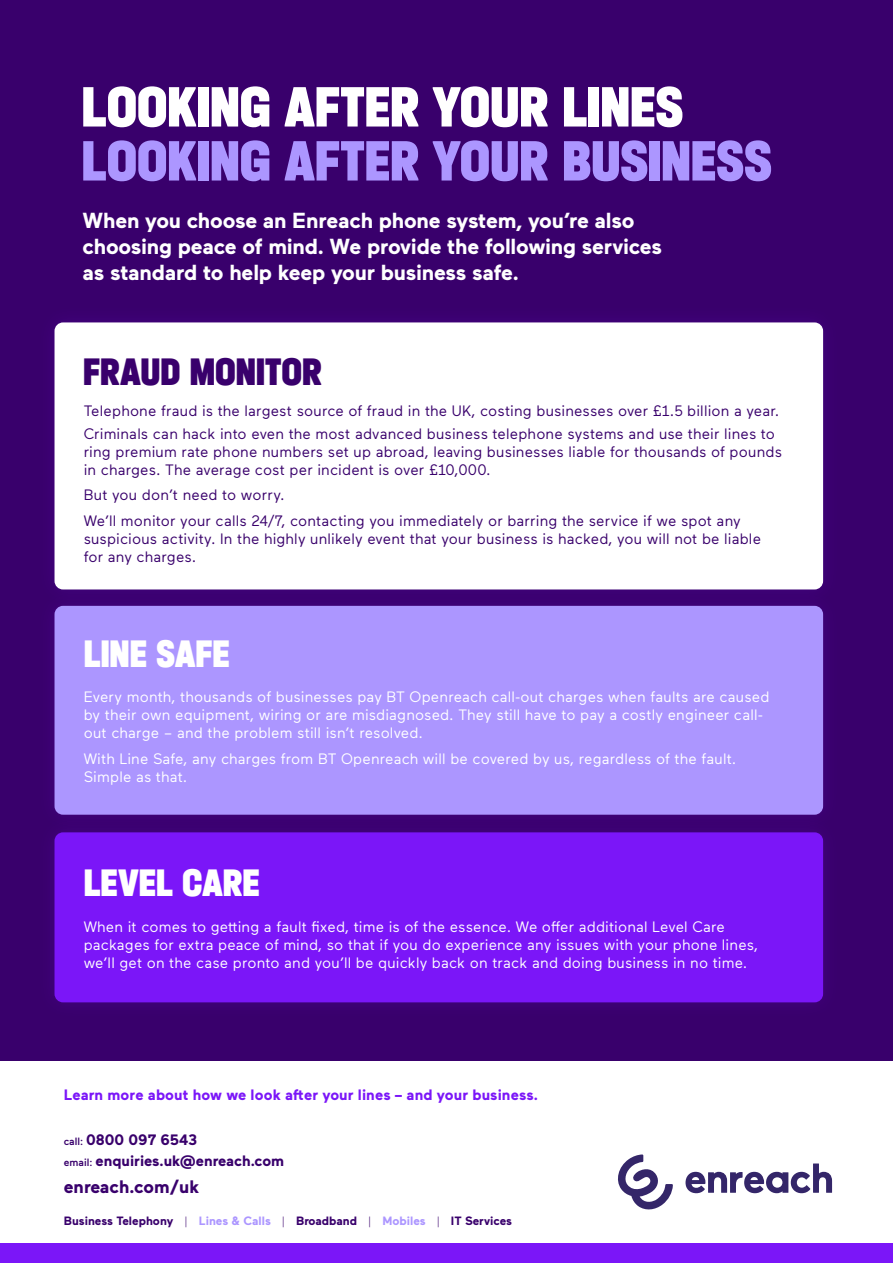
<style>
.page{position:relative;width:893px;height:1263px;background:#fff}
.page>*{position:absolute;margin:0;border:0;box-sizing:border-box;transform-origin:0 0}
.t1{font:900 60px/54px "Halvar Eng";letter-spacing:-.005em;color:#ac96ff}
.t2{font:900 40.5px "Halvar Eng";color:#fff}
.t3{font:900 40.5px "Halvar Eng";color:#39006c}
.t4{font:700 21.6px/26px "Maax";letter-spacing:-.01em;color:#fff}
.t5{font:700 18px "Maax";color:#39006c}
.t6{font:15px/18px "Maax";letter-spacing:.01em;color:#fff}
.t7{font:15px/18px "Maax";letter-spacing:.01em;color:#39006c}
.t8{font:700 15px "Maax";letter-spacing:.01em;color:#7b16f8}
.t9{font:700 15px "Maax";color:#39006c}
.t10{font:700 12px "Maax";color:#39006c}
.s1{color:#fff}
.s2{font-weight:500;font-size:10.5px}
.s3{font-weight:300}
.s4{color:#ac96ff}
</style>
<div class="page">
<div style="left:0;top:0;width:893px;height:1060px;background:#39006c"></div>
<div style="left:55px;top:606px;width:768px;height:209px;background:#ac96ff;border-radius:9px"></div>
<div style="left:36px;top:303px;width:806px;height:305px;background:#3b0072"></div>
<div style="left:55px;top:322px;width:768px;height:267px;background:#fff;border-radius:9px"></div>
<svg style="left:618px;top:1154px;width:55px;height:56px"></svg>
<svg style="left:685px;top:1163px;width:147px;height:30px"></svg>
<div style="left:0;top:1244px;width:893px;height:19px;background:#7b16f8"></div>
<div style="left:36px;top:813px;width:806px;height:208px;background:#3b0072"></div>
<div style="left:55px;top:832px;width:768px;height:170px;background:#7b16f8;border-radius:9px"></div>
<p class="t1" style="left:82px;top:78px;width:692px"><span class="s1">LOOKING AFTER YOUR LINES<br></span>LOOKING AFTER YOUR BUSINESS</p>
<p class="t4" style="left:83px;top:206px;width:581px">When you choose an Enreach phone system, you’re also choosing peace of mind. We provide the following services as standard to help keep your business safe.</p>
<p class="t3" style="left:83px;top:346px;width:240px">FRAUD MONITOR</p>
<p class="t7" style="left:84px;top:401px;width:697px">Telephone fraud is the largest source of fraud in the UK, costing businesses over £1.5 billion a year.</p>
<p class="t7" style="left:84px;top:424px;width:700px">Criminals can hack into even the most advanced business telephone systems and use their lines to ring premium rate phone numbers set up abroad, leaving businesses liable for thousands of pounds in charges. The average cost per incident is over £10,000.</p>
<p class="t7" style="left:84px;top:485px;width:203px">But you don’t need to worry.</p>
<p class="t7" style="left:84px;top:511px;width:679px">We’ll monitor your calls 24/7, contacting you immediately or barring the service if we spot any suspicious activity. In the highly unlikely event that your business is hacked, you will not be liable for any charges.</p>
<p class="t2" style="left:84px;top:628px;width:148px">LINE SAFE</p>
<p class="t6" style="left:84px;top:687px;width:687px">Every month, thousands of businesses pay BT Openreach call-out charges when faults are caused by their own equipment, wiring or are misdiagnosed. They still have to pay a costly engineer call&shy;out charge – and the problem still isn’t resolved.</p>
<p class="t6" style="left:84px;top:749px;width:654px">With Line Safe, any charges from BT Openreach will be covered by us, regardless of the fault.<br>Simple as that.</p>
<p class="t2" style="left:84px;top:857px;width:178px">LEVEL CARE</p>
<p class="t6" style="left:84px;top:917px;width:676px">When it comes to getting a fault fixed, time is of the essence. We offer additional Level Care packages for extra peace of mind, so that if you do experience any issues with your phone lines, we’ll get on the case pronto and you’ll be quickly back on track and doing business in no time.</p>
<p class="t8" style="left:64px;top:1084px;width:476px">Learn more about how we look after your lines – and your business.</p>
<p class="t9" style="left:64px;top:1130px;width:135px"><span class="s2">call:</span> 0800 097 6543</p>
<p class="t9" style="left:64px;top:1151px;width:222px"><span class="s2">email:</span> enquiries.uk@enreach.com</p>
<p class="t5" style="left:64px;top:1175px;width:137px">enreach.com/uk</p>
<p class="t10" style="left:64px;top:1213px;width:450px">Business Telephony <span class="s3">|</span> <span class="s4">Lines &amp; Calls</span> <span class="s3">|</span> Broadband <span class="s3">|</span> <span class="s4">Mobiles</span> <span class="s3">|</span> IT Services</p>
</div>
